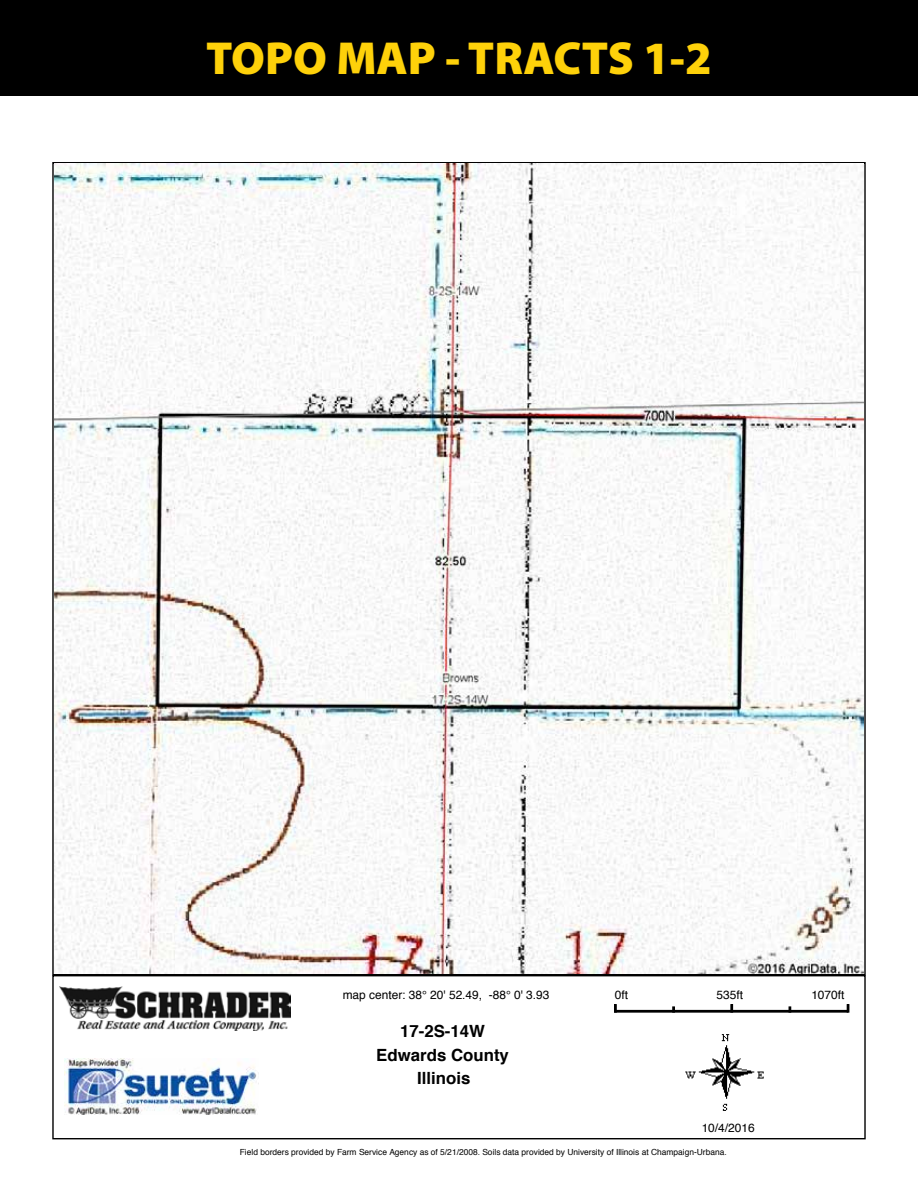
<style>
.page{position:relative;width:918px;height:1188px;background:#fff}
.page>*{position:absolute;margin:0;border:0;box-sizing:border-box;transform-origin:0 0}
.t1{font:900 46.5px "Myriad Pro";color:#fed10a}
.t2{font:700 16.8px/23.2px "Helvetica";color:#000;text-align:center}
.t3{font:11.85px "Helvetica";color:#000}
.t4{font:8.4px "Helvetica";color:#000}
</style>
<div class="page">
<div style="left:0;top:0;width:918px;height:96px;background:#000"></div>
<div style="left:52px;top:975px;width:814px;height:164px;border:1px solid #000"></div>
<svg style="left:614px;top:1004px;width:3px;height:6px"></svg>
<svg style="left:672px;top:1006px;width:3px;height:4px"></svg>
<svg style="left:730px;top:1004px;width:3px;height:6px"></svg>
<svg style="left:847px;top:1004px;width:2px;height:9px"></svg>
<div style="left:614px;top:1010px;width:234px;height:3px;border:1px solid #000"></div>
<img style="left:65px;top:1058px;width:194px;height:56px">
<img style="left:685px;top:1034px;width:79px;height:77px">
<img style="left:54px;top:164px;width:810px;height:809px">
<img style="left:60px;top:986px;width:230px;height:44px">
<h1 class="t1" style="left:206px;top:27px;width:507px">TOPO MAP - TRACTS 1-2</h1>
<h3 class="t3" style="left:343px;top:987px;width:208px">map center: 38° 20' 52.49, -88° 0' 3.93</h3>
<h2 class="t2" style="left:400px;top:1021px;width:87px">17-2S-14W</h2>
<h2 class="t2" style="left:376px;top:1044px;width:134px">Edwards County<br>Illinois</h2>
<h3 class="t3" style="left:615px;top:987px;width:15px">0ft</h3>
<h3 class="t3" style="left:717px;top:987px;width:28px">535ft</h3>
<h3 class="t3" style="left:811px;top:987px;width:35px">1070ft</h3>
<h3 class="t3" style="left:702px;top:1120px;width:54px">10/4/2016</h3>
<p class="t4" style="left:240px;top:1147px;width:488px">Field borders provided by Farm Service Agency as of 5/21/2008. Soils data provided by University of Illinois at Champaign-Urbana.</p>
</div>
